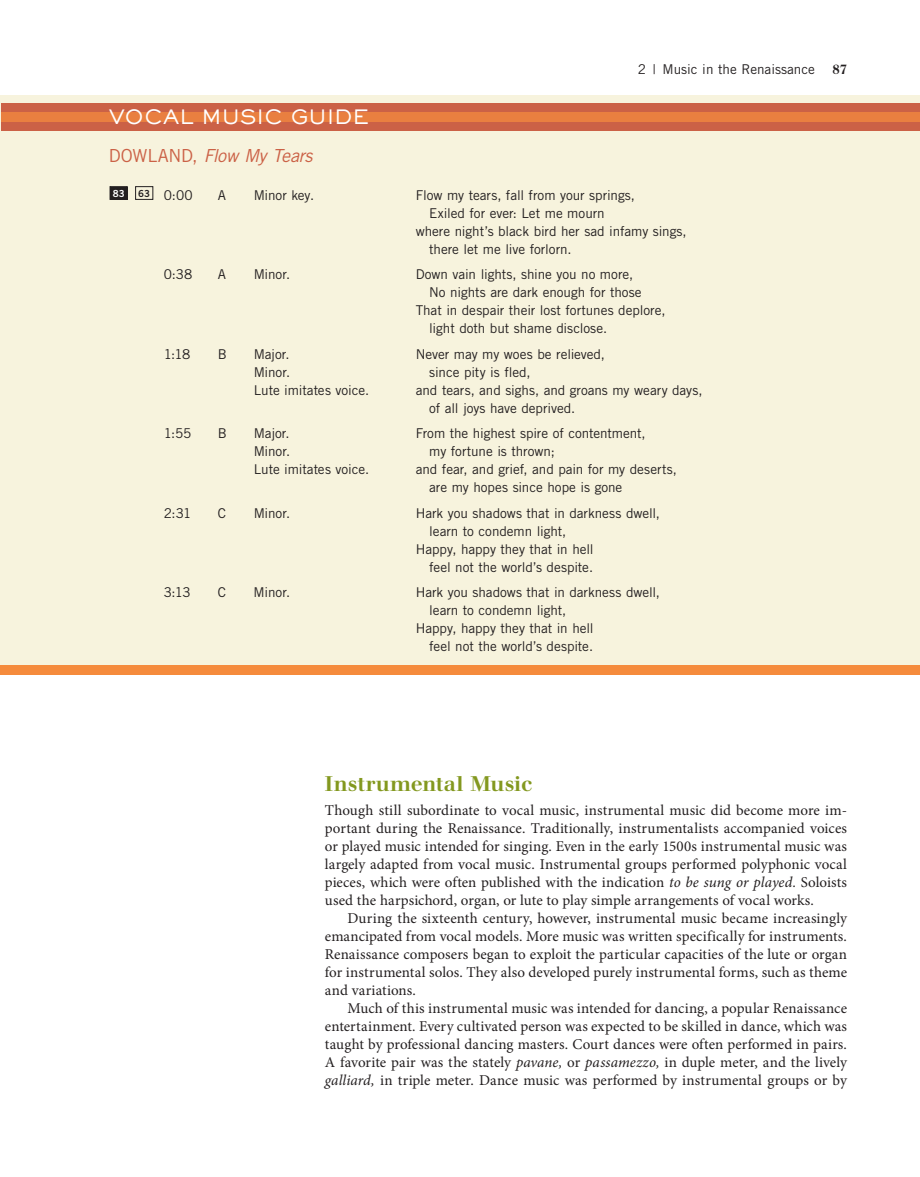
<style>
.page{position:relative;width:920px;height:1177px;background:#fff}
.page>*{position:absolute;margin:0;border:0;box-sizing:border-box;transform-origin:0 0}
.t1{font:500 21px "Walbaum";letter-spacing:.005em;color:#83981f}
.t2{font:500 19.5px "Sackers Gothic Std";color:#fff}
.t3{font:italic 18px "Trade Gothic LT Std";letter-spacing:-.025em;color:#cb6146}
.t4{font:15px/18px "Minion Pro";color:#231f20;text-align:justify}
.t5{font:13.5px/18px "Trade Gothic LT Std";letter-spacing:-.005em;color:#231f20}
.t6{font:500 13.5px "Walbaum";color:#231f20}
.s1{font-style:normal}
.s2{font-style:italic}
</style>
<div class="page">
<div style="left:1px;top:95px;width:919px;height:570px;background:#f7f3dd"></div>
<div style="left:1px;top:665px;width:919px;height:9px;background:#f58b3c"></div>
<div style="left:110px;top:187px;width:17px;height:12px;background:#231f20"></div>
<div style="left:110px;top:186px;width:18px;height:14px;border:1px solid #231f20"></div>
<div style="left:135px;top:186px;width:18px;height:14px;border:1px solid #231f20"></div>
<div style="left:1px;top:104px;width:919px;height:27px;background:#cb6146"></div>
<div style="left:1px;top:112px;width:919px;height:9px;background:#e97f40"></div>
<h2 class="t2" style="left:109px;top:106px;width:262px">VOCAL MUSIC GUIDE</h2>
<p class="t3" style="left:109px;top:149px;width:205px"><span class="s1">DOWLAND,</span> Flow My Tears</p>
<p class="t5" style="left:638px;top:61px;width:179px">2 | Music in the Renaissance</p>
<p class="t6" style="left:832px;top:64px;width:16px">87</p>
<p class="t5" style="left:113px;top:187px;width:82px"><sup>83</sup> <sup>63</sup> 0:00</p>
<p class="t5" style="left:218px;top:187px;width:10px">A</p>
<p class="t5" style="left:254px;top:187px;width:62px">Minor key.</p>
<p class="t5" style="left:416px;top:187px;width:221px">Flow my tears, fall from your springs,</p>
<p class="t5" style="left:429px;top:205px;width:177px">Exiled for ever: Let me mourn</p>
<p class="t5" style="left:416px;top:223px;width:272px">where night’s black bird her sad infamy sings,</p>
<p class="t5" style="left:429px;top:241px;width:144px">there let me live forlorn.</p>
<p class="t5" style="left:164px;top:267px;width:30px">0:38</p>
<p class="t5" style="left:218px;top:267px;width:10px">A</p>
<p class="t5" style="left:254px;top:267px;width:38px">Minor.</p>
<p class="t5" style="left:416px;top:267px;width:219px">Down vain lights, shine you no more,</p>
<p class="t5" style="left:429px;top:285px;width:214px">No nights are dark enough for those</p>
<p class="t5" style="left:416px;top:302px;width:251px">That in despair their lost fortunes deplore,</p>
<p class="t5" style="left:429px;top:320px;width:179px">light doth but shame disclose.</p>
<p class="t5" style="left:164px;top:346px;width:28px">1:18</p>
<p class="t5" style="left:218px;top:346px;width:11px">B</p>
<p class="t5" style="left:254px;top:346px;width:37px">Major.</p>
<p class="t5" style="left:416px;top:346px;width:191px">Never may my woes be relieved,</p>
<p class="t5" style="left:254px;top:364px;width:38px">Minor.</p>
<p class="t5" style="left:429px;top:364px;width:103px">since pity is fled,</p>
<p class="t5" style="left:254px;top:382px;width:117px">Lute imitates voice.</p>
<p class="t5" style="left:429px;top:382px;width:275px;text-indent:-13px">and tears, and sighs, and groans my weary days, of all joys have deprived.</p>
<p class="t5" style="left:164px;top:425px;width:29px">1:55</p>
<p class="t5" style="left:218px;top:425px;width:11px">B</p>
<p class="t5" style="left:254px;top:425px;width:37px">Major.</p>
<p class="t5" style="left:416px;top:425px;width:231px">From the highest spire of contentment,</p>
<p class="t5" style="left:254px;top:443px;width:38px">Minor.</p>
<p class="t5" style="left:429px;top:443px;width:127px">my fortune is thrown;</p>
<p class="t5" style="left:254px;top:461px;width:117px">Lute imitates voice.</p>
<p class="t5" style="left:429px;top:461px;width:249px;text-indent:-13px">and fear, and grief, and pain for my deserts, are my hopes since hope is gone</p>
<p class="t5" style="left:164px;top:505px;width:29px">2:31</p>
<p class="t5" style="left:218px;top:505px;width:10px">C</p>
<p class="t5" style="left:254px;top:505px;width:38px">Minor.</p>
<p class="t5" style="left:416px;top:505px;width:246px">Hark you shadows that in darkness dwell,</p>
<p class="t5" style="left:429px;top:523px;width:139px">learn to condemn light,</p>
<p class="t5" style="left:416px;top:541px;width:179px">Happy, happy they that in hell</p>
<p class="t5" style="left:429px;top:559px;width:165px">feel not the world’s despite.</p>
<p class="t5" style="left:164px;top:584px;width:29px">3:13</p>
<p class="t5" style="left:218px;top:584px;width:10px">C</p>
<p class="t5" style="left:254px;top:584px;width:38px">Minor.</p>
<p class="t5" style="left:416px;top:584px;width:246px">Hark you shadows that in darkness dwell,</p>
<p class="t5" style="left:429px;top:602px;width:139px">learn to condemn light,</p>
<p class="t5" style="left:416px;top:620px;width:179px">Happy, happy they that in hell</p>
<p class="t5" style="left:429px;top:638px;width:165px">feel not the world’s despite.</p>
<h1 class="t1" style="left:325px;top:776px;width:208px">Instrumental Music</h1>
<p class="t4" style="left:325px;top:802px;width:524px">Though still subordinate to vocal music, instrumental music did become more im&shy;portant during the Renaissance. Traditionally, instrumentalists accompanied voices or played music intended for singing. Even in the early 1500s instrumental music was largely adapted from vocal music. Instrumental groups performed polyphonic vocal pieces, which were often published with the indication <span class="s2">to be sung or played.</span> Soloists used the harpsichord, organ, or lute to play simple arrangements of vocal works.</p>
<p class="t4" style="left:325px;top:910px;width:524px;text-indent:22px">During the sixteenth century, however, instrumental music became increasingly emancipated from vocal models. More music was written specifically for instruments.<br>Renaissance composers began to exploit the particular capacities of the lute or organ for instrumental solos. They also developed purely instrumental forms, such as theme and variations.</p>
<p class="t4" style="left:325px;top:1000px;width:524px;text-indent:22px">Much of this instrumental music was intended for dancing, a popular Renaissance entertainment. Every cultivated person was expected to be skilled in dance, which was taught by professional dancing masters. Court dances were often performed in pairs.<br>A favorite pair was the stately <span class="s2">pavane,</span> or <span class="s2">passamezzo,</span> in duple meter, and the lively <span class="s2">galliard,</span> in triple meter. Dance music was performed by instrumental groups or by</p>
</div>
